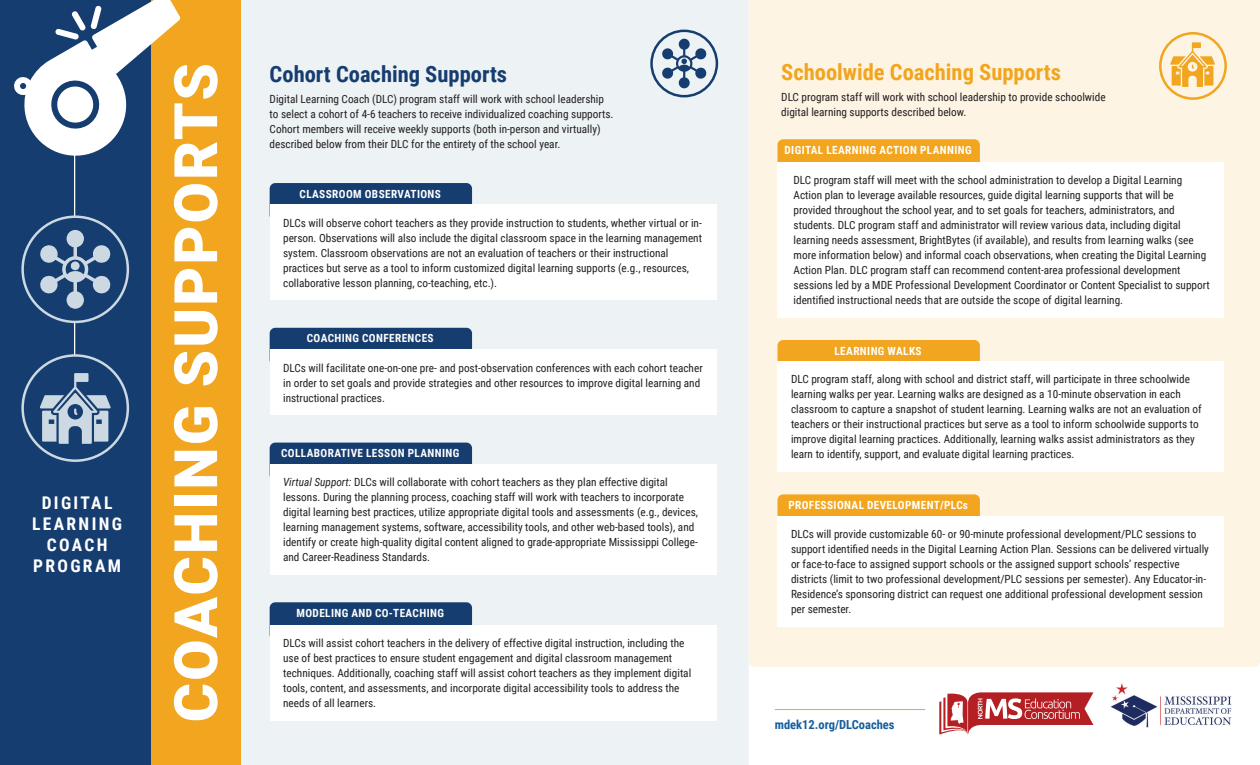
<style>
.page{position:relative;width:1260px;height:765px;background:#fff}
.page>*{position:absolute;margin:0;border:0;box-sizing:border-box;transform-origin:0 0}
.t1{font:900 60px "Roboto";letter-spacing:.035em;color:#fff}
.t2{font:700 22.5px "Roboto Condensed";color:#f2a51e}
.t3{font:700 22.5px "Roboto Condensed";color:#163d6f}
.t4{font:700 17.5px/21px "Roboto Condensed";letter-spacing:.135em;color:#fff;text-align:center}
.t5{font:700 12.5px "Roboto Condensed";color:#175d9e}
.t6{font:11.25px/15px "Roboto Condensed";color:#231f20}
.t7{font:700 11.25px "Roboto Condensed";letter-spacing:.035em;color:#fff}
.s1{font-style:italic}
</style>
<div class="page">
<div style="left:0;top:0;width:151px;height:765px;background:#163d6f"></div>
<div style="left:240px;top:0;width:509px;height:765px;background:#edf2f5"></div>
<div style="left:749px;top:0;width:511px;height:667px;background:#fdf4e4"></div>
<hr style="left:74px;top:137px;width:1px;height:218px;background:#fff">
<div style="left:270px;top:443px;width:202px;height:37px;background:#163d6f;border-radius:6px"></div>
<div style="left:270px;top:464px;width:446px;height:111px;background:#fff"></div>
<div style="left:270px;top:602px;width:202px;height:38px;background:#163d6f;border-radius:6px"></div>
<div style="left:270px;top:625px;width:446px;height:96px;background:#fff"></div>
<div style="left:270px;top:328px;width:202px;height:38px;background:#163d6f;border-radius:6px"></div>
<div style="left:270px;top:350px;width:446px;height:65px;background:#fff"></div>
<div style="left:270px;top:183px;width:202px;height:38px;background:#163d6f;border-radius:6px"></div>
<div style="left:270px;top:205px;width:446px;height:95px;background:#fff"></div>
<div style="left:23px;top:217px;width:105px;height:105px;background:#163d6f;border-radius:50%"></div>
<div style="left:21px;top:215px;width:108px;height:108px;border:2px solid #ccd9e3;border-radius:50%"></div>
<svg style="left:39px;top:230px;width:73px;height:79px"></svg>
<div style="left:778px;top:139px;width:202px;height:38px;background:#f2a51e;border-radius:6px"></div>
<div style="left:778px;top:162px;width:446px;height:155px;background:#fff"></div>
<div style="left:151px;top:0;width:89px;height:765px;background:#f2a51e"></div>
<div style="left:778px;top:494px;width:202px;height:38px;background:#f2a51e;border-radius:6px"></div>
<div style="left:778px;top:516px;width:446px;height:111px;background:#fff"></div>
<div style="left:778px;top:340px;width:202px;height:38px;background:#f2a51e;border-radius:6px"></div>
<div style="left:778px;top:361px;width:446px;height:111px;background:#fff"></div>
<svg style="left:40px;top:373px;width:71px;height:71px;background:#718ba8"></svg>
<svg style="left:661px;top:39px;width:46px;height:49px;background:#9fb0c4"></svg>
<div style="left:650px;top:30px;width:68px;height:67px;border:2px solid #163d6f;border-radius:50%"></div>
<div style="left:1159px;top:32px;width:68px;height:68px;border:2px solid #f2a51e;border-radius:50%"></div>
<div style="left:21px;top:354px;width:108px;height:108px;border:2px solid #ccd9e3;border-radius:50%"></div>
<svg style="left:13px;top:0;width:167px;height:163px"></svg>
<svg style="left:1170px;top:42px;width:45px;height:45px;background:#f7cc81"></svg>
<img style="left:1110px;top:683px;width:122px;height:45px">
<hr style="left:775px;top:709px;width:150px;height:1px;background:#f2a51e">
<svg style="left:939px;top:692px;width:154px;height:43px"></svg>
<h3 class="t4" style="left:32px;top:492px;width:92px">DIGITAL<br>LEARNING<br>COACH<br>PROGRAM</h3>
<h1 class="t1" style="left:154px;top:722px;width:661px;rotate:-90deg">COACHING SUPPORTS</h1>
<h2 class="t3" style="left:270px;top:58px;width:239px">Cohort Coaching Supports</h2>
<p class="t6" style="left:270px;top:91px;width:345px">Digital Learning Coach (DLC) program staff will work with school leadership to select a cohort of 4-6 teachers to receive individualized coaching supports.<br>Cohort members will receive weekly supports (both in-person and virtually) described below from their DLC for the entirety of the school year.</p>
<p class="t7" style="left:300px;top:186px;width:143px">CLASSROOM OBSERVATIONS</p>
<p class="t6" style="left:283px;top:215px;width:420px">DLCs will observe cohort teachers as they provide instruction to students, whether virtual or in&shy;person. Observations will also include the digital classroom space in the learning management system. Classroom observations are not an evaluation of teachers or their instructional practices but serve as a tool to inform customized digital learning supports (e.g., resources, collaborative lesson planning, co-teaching, etc.).</p>
<p class="t7" style="left:307px;top:331px;width:128px">COACHING CONFERENCES</p>
<p class="t6" style="left:283px;top:360px;width:421px">DLCs will facilitate one-on-one pre- and post-observation conferences with each cohort teacher in order to set goals and provide strategies and other resources to improve digital learning and instructional practices.</p>
<p class="t7" style="left:281px;top:445px;width:180px">COLLABORATIVE LESSON PLANNING</p>
<p class="t6" style="left:283px;top:474px;width:416px"><span class="s1">Virtual Support:</span> DLCs will collaborate with cohort teachers as they plan effective digital lessons. During the planning process, coaching staff will work with teachers to incorporate digital learning best practices, utilize appropriate digital tools and assessments (e.g., devices, learning management systems, software, accessibility tools, and other web-based tools), and identify or create high-quality digital content aligned to grade-appropriate Mississippi College&shy;and Career-Readiness Standards.</p>
<p class="t7" style="left:297px;top:605px;width:149px">MODELING AND CO-TEACHING</p>
<p class="t6" style="left:283px;top:635px;width:410px">DLCs will assist cohort teachers in the delivery of effective digital instruction, including the use of best practices to ensure student engagement and digital classroom management techniques. Additionally, coaching staff will assist cohort teachers as they implement digital tools, content, and assessments, and incorporate digital accessibility tools to address the needs of all learners.</p>
<h2 class="t2" style="left:781px;top:56px;width:281px">Schoolwide Coaching Supports</h2>
<p class="t6" style="left:781px;top:89px;width:326px">DLC program staff will work with school leadership to provide schoolwide digital learning supports described below.</p>
<p class="t7" style="left:785px;top:142px;width:189px">DIGITAL LEARNING ACTION PLANNING</p>
<p class="t6" style="left:794px;top:172px;width:418px">DLC program staff will meet with the school administration to develop a Digital Learning Action plan to leverage available resources, guide digital learning supports that will be provided throughout the school year, and to set goals for teachers, administrators, and students. DLC program staff and administrator will review various data, including digital learning needs assessment, BrightBytes (if available), and results from learning walks (see more information below) and informal coach observations, when creating the Digital Learning Action Plan. DLC program staff can recommend content-area professional development sessions led by a MDE Professional Development Coordinator or Content Specialist to support identified instructional needs that are outside the scope of digital learning.</p>
<p class="t7" style="left:835px;top:343px;width:89px">LEARNING WALKS</p>
<p class="t6" style="left:791px;top:371px;width:412px">DLC program staff, along with school and district staff, will participate in three schoolwide learning walks per year. Learning walks are designed as a 10-minute observation in each classroom to capture a snapshot of student learning. Learning walks are not an evaluation of teachers or their instructional practices but serve as a tool to inform schoolwide supports to improve digital learning practices. Additionally, learning walks assist administrators as they learn to identify, support, and evaluate digital learning practices.</p>
<p class="t7" style="left:788px;top:497px;width:181px">PROFESSIONAL DEVELOPMENT/PLCs</p>
<p class="t6" style="left:791px;top:526px;width:420px">DLCs will provide customizable 60- or 90-minute professional development/PLC sessions to support identified needs in the Digital Learning Action Plan. Sessions can be delivered virtually or face-to-face to assigned support schools or the assigned support schools’ respective districts (limit to two professional development/PLC sessions per semester). Any Educator-in-Residence’s sponsoring district can request one additional professional development session per semester.</p>
<p class="t5" style="left:775px;top:716px;width:121px">mdek12.org/DLCoaches</p>
</div>
